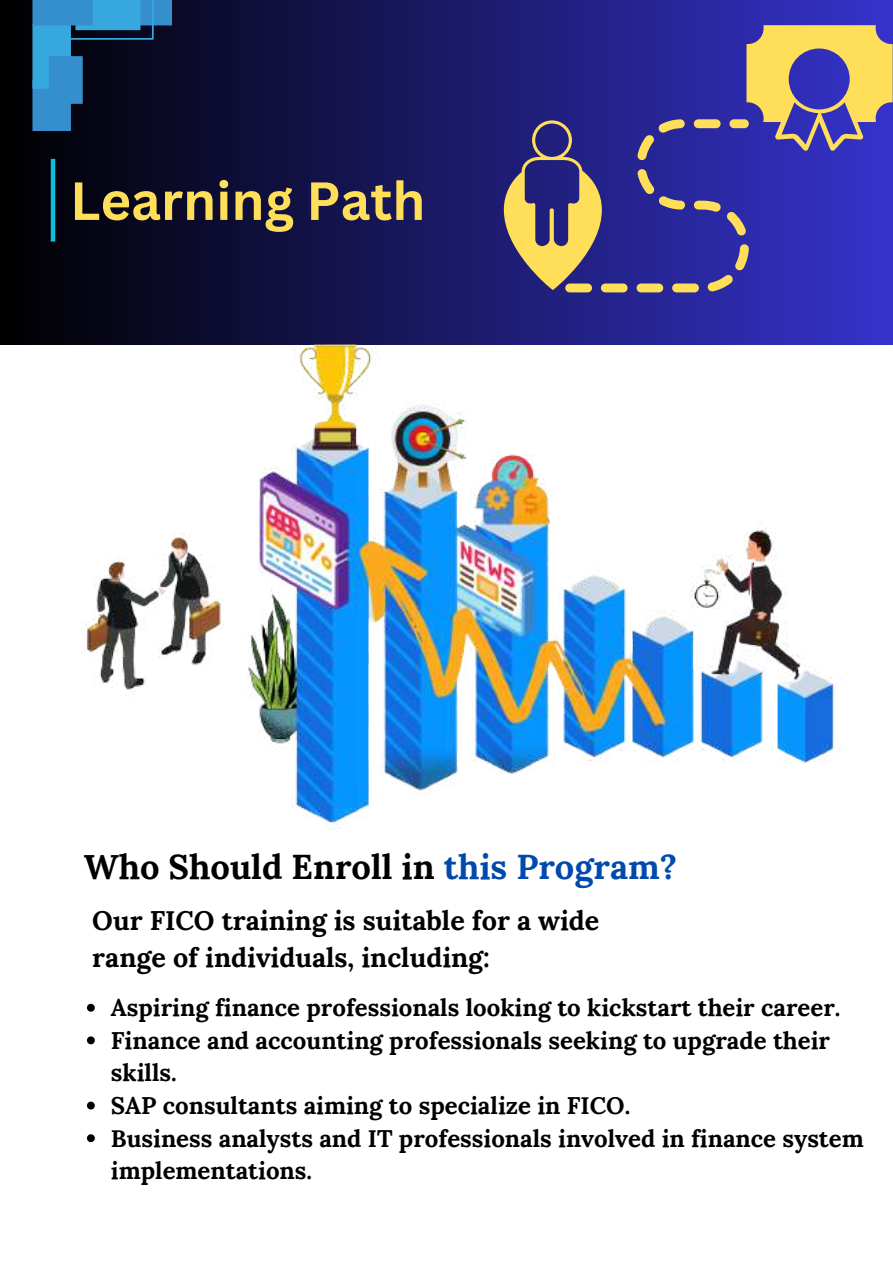
<style>
.page{position:relative;width:893px;height:1264px;background:#fff}
.page>*{position:absolute;margin:0;border:0;box-sizing:border-box;transform-origin:0 0}
.t1{font:700 52.5px "Canva Sans";color:#ffde59}
.t2{font:700 34.35px "Lora";color:#000}
.t3{font:700 26.85px/37px "Lora";color:#000}
.t4{font:700 24px/32.5px "Lora";color:#000}
.s1{color:#004aad}
</style>
<div class="page">
<div style="left:0;top:0;width:892px;height:344px;background:linear-gradient(to right,#000,#3533cb)"></div>
<svg style="left:32px;top:0;width:140px;height:131px"></svg>
<hr style="left:51px;top:159px;width:4px;height:82px;background:#0cc0df">
<svg style="left:504px;top:25px;width:388px;height:267px"></svg>
<img style="left:0;top:344px;width:892px;height:486px">
<svg style="left:87px;top:1003px;width:8px;height:8px"></svg>
<svg style="left:87px;top:1036px;width:8px;height:8px"></svg>
<svg style="left:87px;top:1101px;width:8px;height:8px"></svg>
<svg style="left:87px;top:1134px;width:8px;height:8px"></svg>
<h1 class="t1" style="left:70px;top:164px;width:357px">Learning Path</h1>
<h2 class="t2" style="left:84px;top:844px;width:595px">Who Should Enroll in <span class="s1">this Program?</span></h2>
<p class="t3" style="left:92px;top:901px;width:508px">Our FICO training is suitable for a wide range of individuals, including:</p>
<p class="t4" style="left:111px;top:991px;width:754px">Aspiring finance professionals looking to kickstart their career.<br>Finance and accounting professionals seeking to upgrade their skills.<br>SAP consultants aiming to specialize in FICO.<br>Business analysts and IT professionals involved in finance system implementations.</p>
</div>
